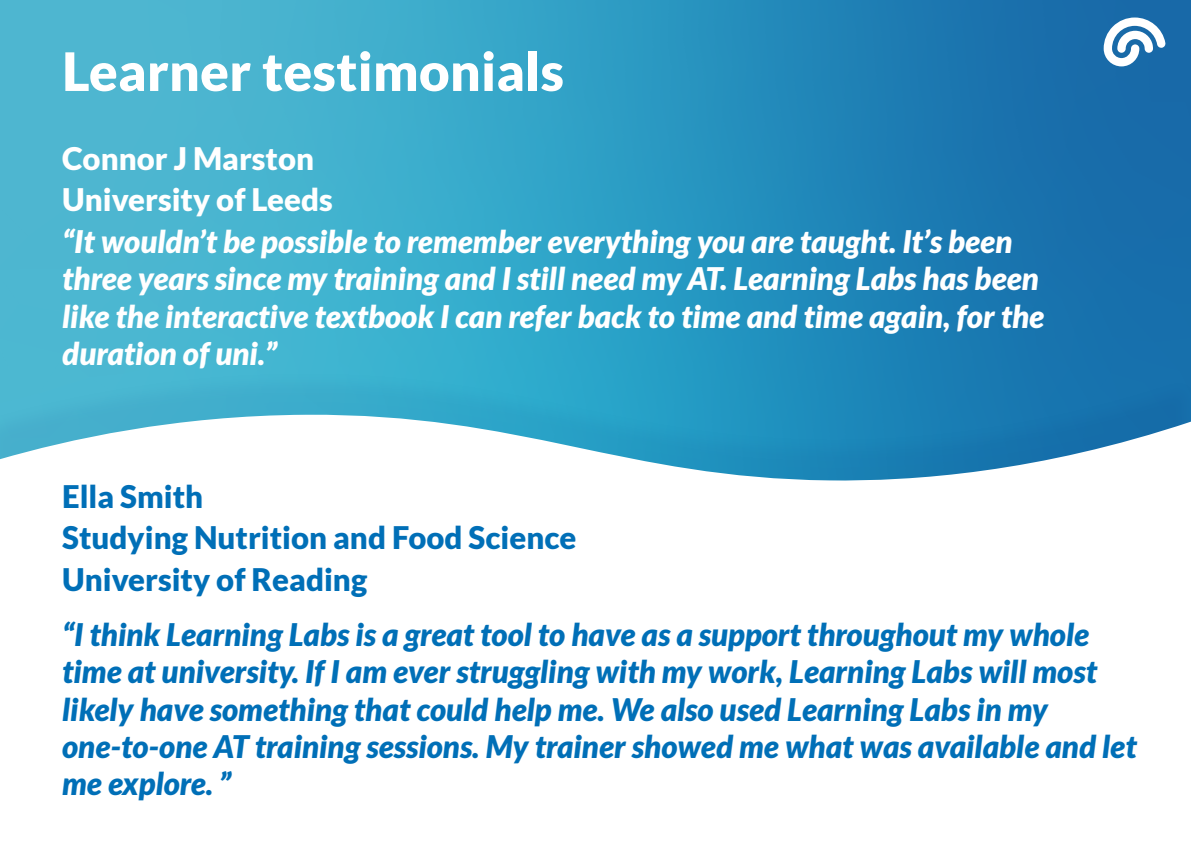
<style>
.page{position:relative;width:1191px;height:842px;background:#fff}
.page>*{position:absolute;margin:0;border:0;box-sizing:border-box;transform-origin:0 0}
.t1{font:900 53px "Lato";letter-spacing:.005em;color:#fff}
.t2{font:italic 900 31.1px/37.3px "Lato";color:#006fb7}
.t3{font:italic 900 31.1px/37.3px "Lato";color:#fff}
.t4{font:900 31.1px/41.4px "Lato";color:#006fb7}
.t5{font:900 31.1px/41.4px "Lato";color:#fff}
</style>
<div class="page">
<div style="left:0;top:0;width:1191px;height:539px;background:linear-gradient(to right,#52c7d9,#0f6baa)"></div>
<img style="left:0;top:364px;width:1191px;height:50px">
<svg style="left:0;top:414px;width:1191px;height:125px"></svg>
<svg style="left:1103px;top:18px;width:62px;height:48px"></svg>
<h1 class="t1" style="left:62px;top:41px;width:503px">Learner testimonials</h1>
<p class="t5" style="left:62px;top:137px;width:272px">Connor J Marston<br>University of Leeds</p>
<p class="t3" style="left:62px;top:223px;width:983px">“It wouldn’t be possible to remember everything you are taught. It’s been three years since my training and I still need my AT. Learning Labs has been like the interactive textbook I can refer back to time and time again, for the duration of uni.”</p>
<p class="t4" style="left:62px;top:475px;width:516px">Ella Smith<br>Studying Nutrition and Food Science<br>University of Reading</p>
<p class="t2" style="left:62px;top:616px;width:1076px">“I think Learning Labs is a great tool to have as a support throughout my whole time at university. If I am ever struggling with my work, Learning Labs will most likely have something that could help me. We also used Learning Labs in my one-to-one AT training sessions. My trainer showed me what was available and let me explore. ”</p>
</div>
